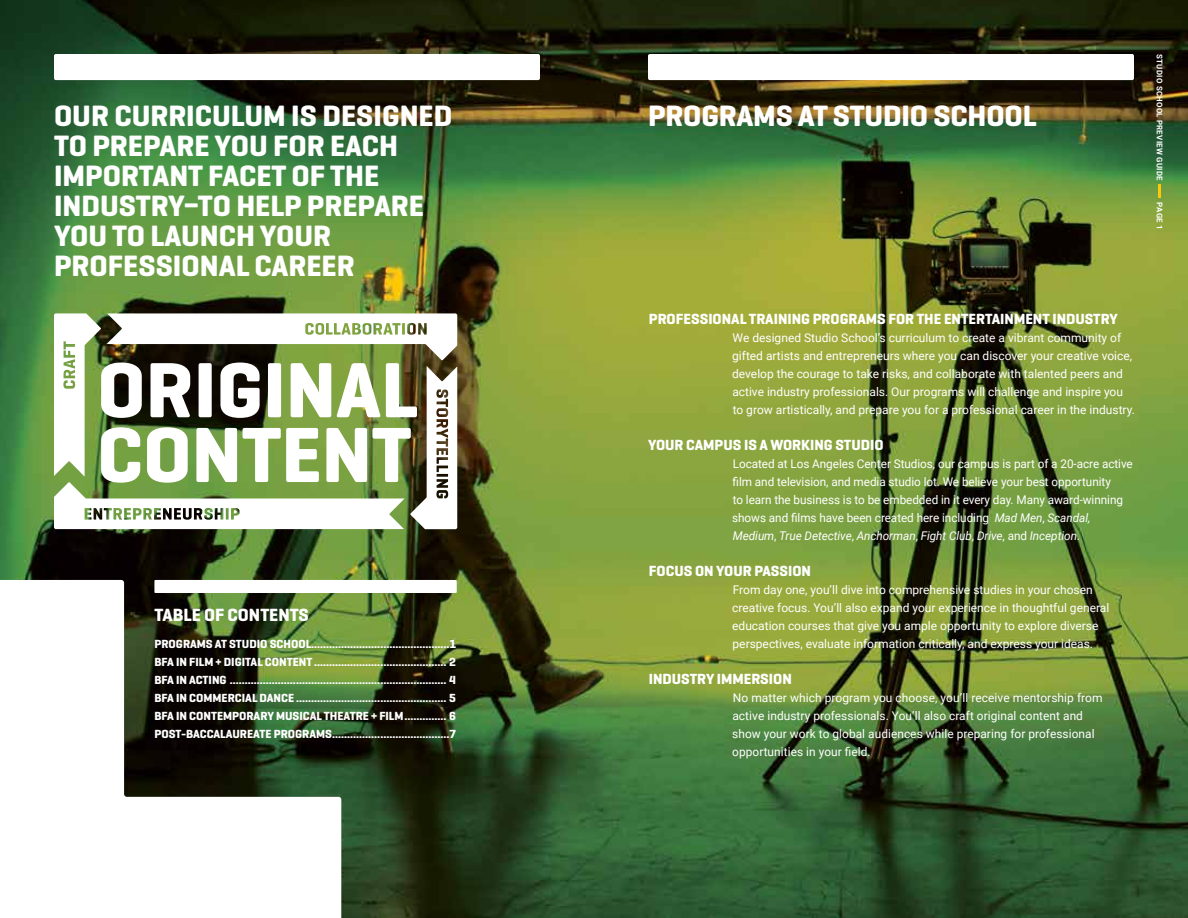
<style>
.page{position:relative;width:1188px;height:918px;background:#fff}
.page>*{position:absolute;margin:0;border:0;box-sizing:border-box;transform-origin:0 0}
.t1{font:700 30px/30px "Geogrotesque";color:#fff}
.t2{font:700 18px "Geogrotesque";color:#fff}
.t3{font:700 15px "Geogrotesque";color:#fff}
.t4{font:12px/18px "Roboto";color:#fff}
.t5{font:700 12px/18px "Geogrotesque";color:#fff;text-align:justify}
.t6{font:700 7.8px "Roboto";letter-spacing:.035em;color:#fff}
.s1{font-style:italic}
</style>
<div class="page">
<img style="left:0;top:0;width:1188px;height:918px">
<svg style="left:1159px;top:184px;width:2px;height:14px"></svg>
<div style="left:154px;top:580px;width:303px;height:13px;background:#fff"></div>
<svg style="left:0;top:580px;width:341px;height:338px"></svg>
<div style="left:648px;top:54px;width:486px;height:26px;background:#fff;border-radius:2px"></div>
<div style="left:54px;top:54px;width:486px;height:26px;background:#fff;border-radius:2px"></div>
<svg style="left:54px;top:313px;width:403px;height:216px"></svg>
<h1 class="t1" style="left:54px;top:101px;width:400px">OUR CURRICULUM IS DESIGNED<br>TO PREPARE YOU FOR EACH<br>IMPORTANT FACET OF THE<br>INDUSTRY–TO HELP PREPARE<br>YOU TO LAUNCH YOUR<br>PROFESSIONAL CAREER</h1>
<h2 class="t2" style="left:154px;top:603px;width:156px">TABLE OF CONTENTS</h2>
<p class="t5" style="left:154px;top:635px;width:303px">PROGRAMS AT STUDIO SCHOOL..............................................1<br>BFA IN FILM + DIGITAL CONTENT ............................................ 2<br>BFA IN ACTING ........................................................................ 4<br>BFA IN COMMERCIAL DANCE .................................................. 5<br>BFA IN CONTEMPORARY MUSICAL THEATRE + FILM.............. 6<br>POST-BACCALAUREATE PROGRAMS.......................................7</p>
<h1 class="t1" style="left:648px;top:101px;width:390px">PROGRAMS AT STUDIO SCHOOL</h1>
<p class="t6" style="left:1165px;top:54px;width:128px;rotate:90deg">STUDIO SCHOOL PREVIEW GUIDE</p>
<p class="t6" style="left:1165px;top:202px;width:28px;rotate:90deg">PAGE 1</p>
<p class="t3" style="left:649px;top:310px;width:470px">PROFESSIONAL TRAINING PROGRAMS FOR THE ENTERTAINMENT INDUSTRY</p>
<p class="t4" style="left:732px;top:328px;width:404px">We designed Studio School’s curriculum to create a vibrant community of gifted artists and entrepreneurs where you can discover your creative voice, develop the courage to take risks, and collaborate with talented peers and active industry professionals. Our programs will challenge and inspire you to grow artistically, and prepare you for a professional career in the industry.</p>
<p class="t3" style="left:648px;top:436px;width:237px">YOUR CAMPUS IS A WORKING STUDIO</p>
<p class="t4" style="left:732px;top:454px;width:402px">Located at Los Angeles Center Studios, our campus is part of a 20-acre active film and television, and media studio lot. We believe your best opportunity<br>to learn the business is to be embedded in it every day. Many award-winning shows and films have been created here including <span class="s1">Mad Men</span>, <span class="s1">Scandal, Medium</span>, <span class="s1">True Detective</span>, <span class="s1">Anchorman</span>, <span class="s1">Fight Club</span>, <span class="s1">Drive</span>, and <span class="s1">Inception</span>.</p>
<p class="t3" style="left:649px;top:562px;width:164px">FOCUS ON YOUR PASSION</p>
<p class="t4" style="left:732px;top:580px;width:379px">From day one, you’ll dive into comprehensive studies in your chosen creative focus. You’ll also expand your experience in thoughtful general education courses that give you ample opportunity to explore diverse perspectives, evaluate information critically, and express your ideas.</p>
<p class="t3" style="left:649px;top:670px;width:144px">INDUSTRY IMMERSION</p>
<p class="t4" style="left:732px;top:688px;width:372px">No matter which program you choose, you’ll receive mentorship from active industry professionals. You’ll also craft original content and show your work to global audiences while preparing for professional opportunities in your field.</p>
</div>
